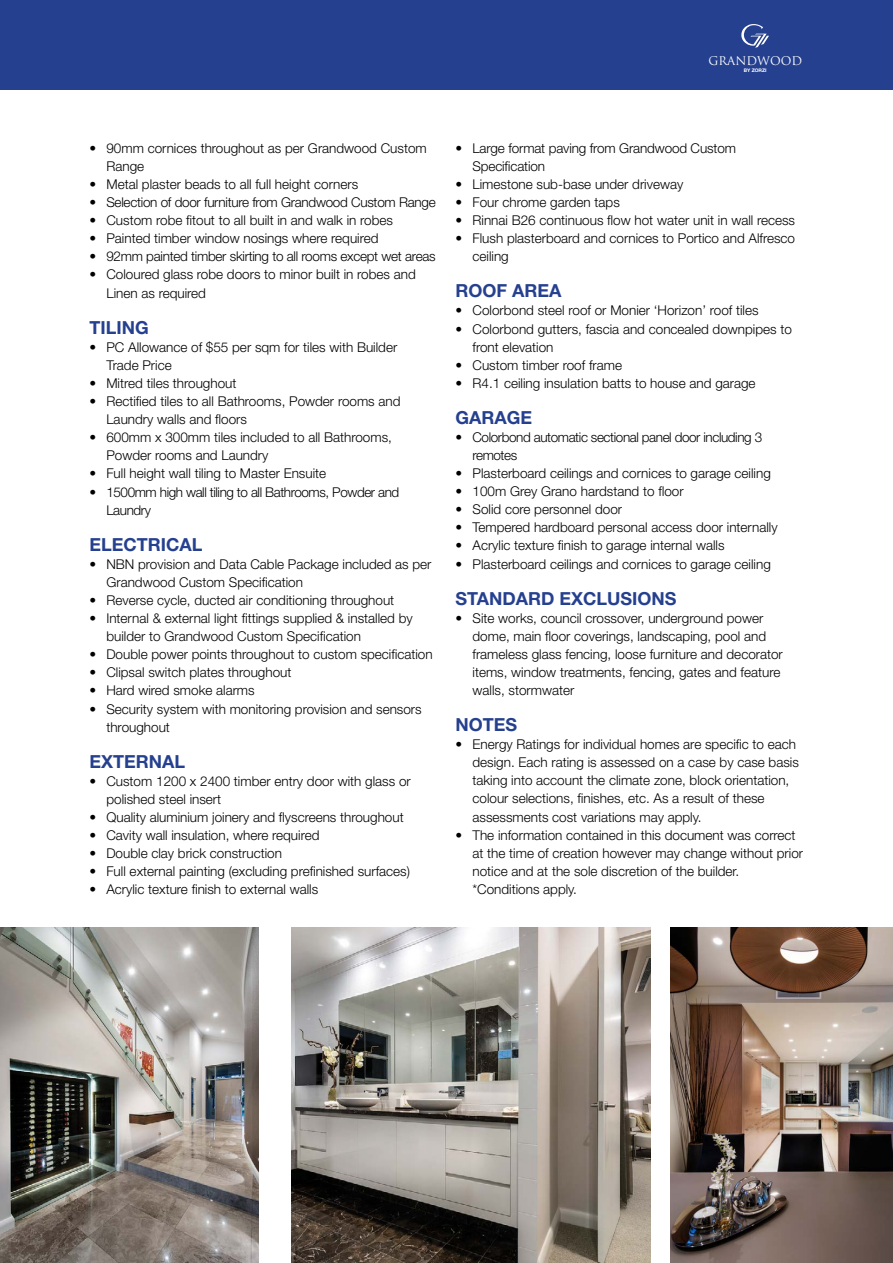
<style>
.page{position:relative;width:893px;height:1263px;background:#fff}
.page>*{position:absolute;margin:0;border:0;box-sizing:border-box;transform-origin:0 0}
.t1{font:700 18px "Helvetica Neue LT Std";color:#25408f}
.t2{font:300 13.5px/18.1px "Helvetica Neue LT Std";color:#000}
.t3{font:300 13.5px/18.1px "Helvetica Neue LT Std";letter-spacing:-.03em;color:#000}
.t4{font:300 13.5px "Helvetica Neue LT Std";letter-spacing:-.02em;color:#000}
.t5{font:11.7px "Trajan Pro";color:#fff}
.t6{font:700 4.8px "Helvetica Neue";color:#fff}
</style>
<div class="page">
<img style="left:0;top:927px;width:258px;height:336px">
<div style="left:0;top:0;width:893px;height:89px;background:#25408f"></div>
<svg style="left:741px;top:24px;width:28px;height:24px"></svg>
<img style="left:291px;top:927px;width:360px;height:336px">
<img style="left:671px;top:927px;width:222px;height:336px">
<p class="t5" style="left:708px;top:53px;width:95px">GRANDWOOD</p>
<p class="t6" style="left:744px;top:66px;width:25px">BY ZORZI</p>
<p class="t2" style="left:106px;top:139px;width:322px;text-indent:-17px">• 90mm cornices throughout as per Grandwood Custom<br>Range</p>
<p class="t2" style="left:89px;top:175px;width:270px">• Metal plaster beads to all full height corners</p>
<p class="t4" style="left:89px;top:194px;width:348px">• Selection of door furniture from Grandwood Custom Range</p>
<p class="t2" style="left:89px;top:211px;width:305px">• Custom robe fitout to all built in and walk in robes</p>
<p class="t2" style="left:89px;top:229px;width:291px">• Painted timber window nosings where required</p>
<p class="t4" style="left:89px;top:248px;width:348px">• 92mm painted timber skirting to all rooms except wet areas</p>
<p class="t2" style="left:106px;top:265px;width:311px;text-indent:-17px">• Coloured glass robe doors to minor built in robes and<br>Linen as required</p>
<h1 class="t1" style="left:89px;top:316px;width:61px">TILING</h1>
<p class="t2" style="left:106px;top:338px;width:292px;text-indent:-17px">• PC Allowance of $55 per sqm for tiles with Builder<br>Trade Price</p>
<p class="t2" style="left:89px;top:374px;width:149px">• Mitred tiles throughout</p>
<p class="t2" style="left:106px;top:392px;width:296px;text-indent:-17px">• Rectified tiles to all Bathrooms, Powder rooms and<br>Laundry walls and floors</p>
<p class="t2" style="left:106px;top:428px;width:287px;text-indent:-17px">• 600mm x 300mm tiles included to all Bathrooms,<br>Powder rooms and Laundry</p>
<p class="t2" style="left:89px;top:464px;width:238px">• Full height wall tiling to Master Ensuite</p>
<p class="t3" style="left:106px;top:482px;width:294px;text-indent:-17px">• 1500mm high wall tiling to all Bathrooms, Powder and<br>Laundry</p>
<h1 class="t1" style="left:89px;top:533px;width:114px">ELECTRICAL</h1>
<p class="t2" style="left:106px;top:555px;width:327px;text-indent:-17px">• NBN provision and Data Cable Package included as per<br>Grandwood Custom Specification</p>
<p class="t2" style="left:89px;top:591px;width:306px">• Reverse cycle, ducted air conditioning throughout</p>
<p class="t2" style="left:106px;top:609px;width:308px;text-indent:-17px">• Internal &amp; external light fittings supplied &amp; installed by builder to Grandwood Custom Specification</p>
<p class="t2" style="left:89px;top:645px;width:345px">• Double power points throughout to custom specification</p>
<p class="t2" style="left:89px;top:663px;width:204px">• Clipsal switch plates throughout</p>
<p class="t2" style="left:89px;top:681px;width:167px">• Hard wired smoke alarms</p>
<p class="t2" style="left:106px;top:699px;width:317px;text-indent:-17px">• Security system with monitoring provision and sensors throughout</p>
<h1 class="t1" style="left:89px;top:750px;width:97px">EXTERNAL</h1>
<p class="t2" style="left:106px;top:772px;width:306px;text-indent:-17px">• Custom 1200 x 2400 timber entry door with glass or polished steel insert</p>
<p class="t2" style="left:89px;top:808px;width:316px">• Quality aluminium joinery and flyscreens throughout</p>
<p class="t2" style="left:89px;top:826px;width:232px">• Cavity wall insulation, where required</p>
<p class="t2" style="left:89px;top:844px;width:194px">• Double clay brick construction</p>
<p class="t2" style="left:89px;top:862px;width:322px">• Full external painting (excluding prefinished surfaces)</p>
<p class="t2" style="left:89px;top:880px;width:230px">• Acrylic texture finish to external walls</p>
<p class="t2" style="left:472px;top:139px;width:265px;text-indent:-17px">• Large format paving from Grandwood Custom<br>Specification</p>
<p class="t2" style="left:455px;top:175px;width:229px">• Limestone sub-base under driveway</p>
<p class="t2" style="left:455px;top:193px;width:166px">• Four chrome garden taps</p>
<p class="t2" style="left:455px;top:211px;width:341px">• Rinnai B26 continuous flow hot water unit in wall recess</p>
<p class="t2" style="left:472px;top:229px;width:324px;text-indent:-17px">• Flush plasterboard and cornices to Portico and Alfresco ceiling</p>
<h1 class="t1" style="left:455px;top:280px;width:108px">ROOF AREA</h1>
<p class="t2" style="left:455px;top:301px;width:305px">• Colorbond steel roof or Monier ‘Horizon’ roof tiles</p>
<p class="t2" style="left:472px;top:319px;width:321px;text-indent:-17px">• Colorbond gutters, fascia and concealed downpipes to front elevation</p>
<p class="t2" style="left:455px;top:356px;width:168px">• Custom timber roof frame</p>
<p class="t2" style="left:455px;top:374px;width:302px">• R4.1 ceiling insulation batts to house and garage</p>
<h1 class="t1" style="left:455px;top:406px;width:78px">GARAGE</h1>
<p class="t3" style="left:472px;top:428px;width:291px;text-indent:-17px">• Colorbond automatic sectional panel door including 3 remotes</p>
<p class="t2" style="left:455px;top:464px;width:317px">• Plasterboard ceilings and cornices to garage ceiling</p>
<p class="t2" style="left:455px;top:482px;width:230px">• 100m Grey Grano hardstand to floor</p>
<p class="t2" style="left:455px;top:500px;width:168px">• Solid core personnel door</p>
<p class="t2" style="left:455px;top:518px;width:324px">• Tempered hardboard personal access door internally</p>
<p class="t2" style="left:455px;top:536px;width:271px">• Acrylic texture finish to garage internal walls</p>
<p class="t2" style="left:455px;top:554px;width:317px">• Plasterboard ceilings and cornices to garage ceiling</p>
<h1 class="t1" style="left:455px;top:587px;width:223px">STANDARD EXCLUSIONS</h1>
<p class="t2" style="left:472px;top:608px;width:312px;text-indent:-17px">• Site works, council crossover, underground power dome, main floor coverings, landscaping, pool and frameless glass fencing, loose furniture and decorator items, window treatments, fencing, gates and feature walls, stormwater</p>
<h1 class="t1" style="left:455px;top:714px;width:63px">NOTES</h1>
<p class="t2" style="left:472px;top:735px;width:328px;text-indent:-17px">• Energy Ratings for individual homes are specific to each design. Each rating is assessed on a case by case basis taking into account the climate zone, block orientation, colour selections, finishes, etc. As a result of these assessments cost variations may apply.</p>
<p class="t2" style="left:472px;top:825px;width:332px;text-indent:-17px">• The information contained in this document was correct at the time of creation however may change without prior notice and at the sole discretion of the builder. *Conditions apply.</p>
</div>
